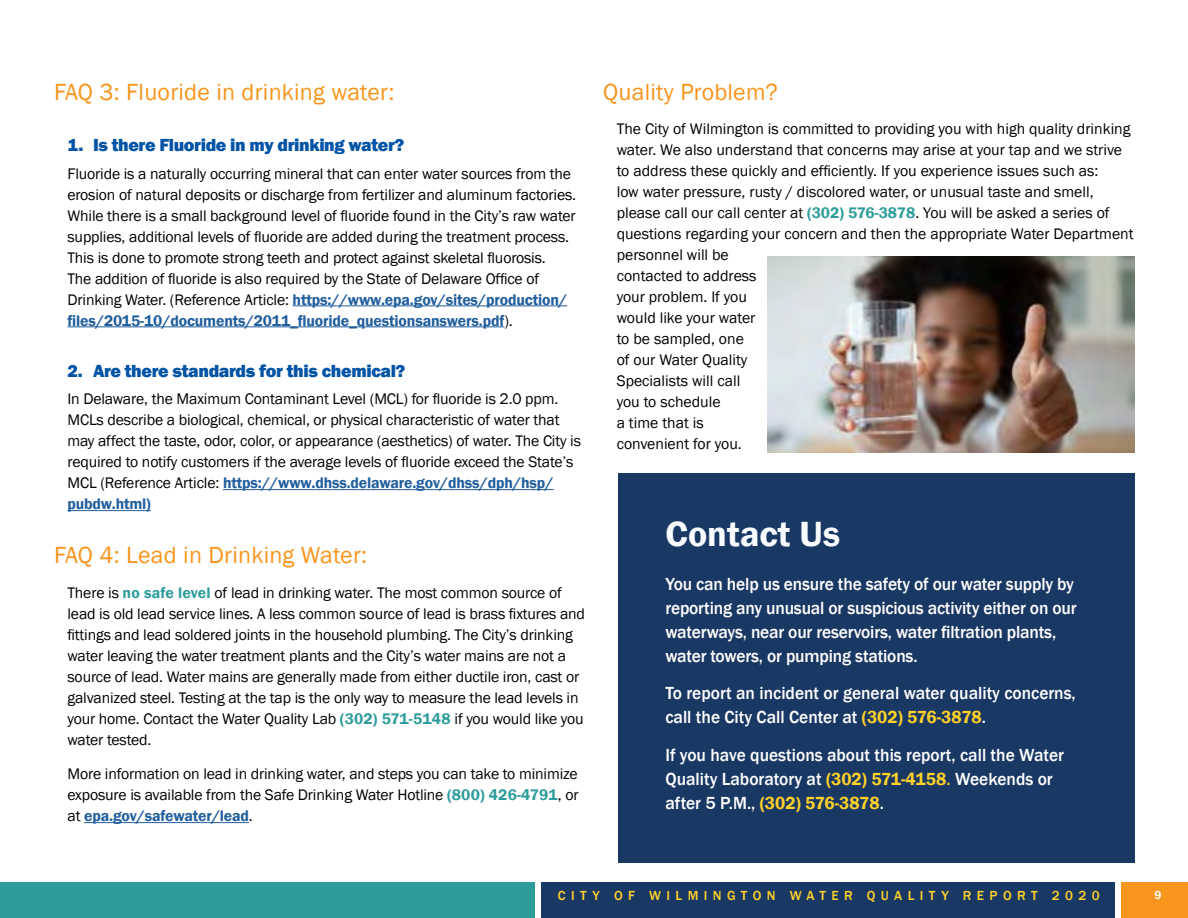
<style>
.page{position:relative;width:1188px;height:918px;background:#fff}
.page>*{position:absolute;margin:0;border:0;box-sizing:border-box;transform-origin:0 0}
.t1{font:600 36px "Franklin Gothic";color:#fafdff}
.Section_Header{font:24px "Franklin Gothic";letter-spacing:.01em;color:#f8951d}
.t2{font:500 18px/24px "Franklin Gothic";letter-spacing:-.01em;color:#fff}
.Question{font:800 18px "Franklin Gothic";letter-spacing:-.02em;color:#0053a5}
.Answer{font:15.75px/21px "Franklin Gothic";letter-spacing:-.01em;color:#000}
.t3{font:500 13.5px "Franklin Gothic";letter-spacing:.4em;color:#ffd12a}
.t4{font:600 12px "Franklin Gothic";color:#fff}
.s1{font-weight:600;color:#215e9e}
.s2{font-weight:600;color:#2d9c9b}
.s3{font-weight:600;color:#ffd12a}
.s4{color:#ffd12a}
</style>
<div class="page">
<div style="left:1121px;top:882px;width:67px;height:36px;background:#f8951d"></div>
<div style="left:0;top:882px;width:535px;height:36px;background:#2d9c9b"></div>
<div style="left:541px;top:882px;width:574px;height:36px;background:#1a3864"></div>
<hr style="left:293px;top:305px;width:274px;height:1px;background:#215e9e">
<hr style="left:68px;top:326px;width:436px;height:1px;background:#215e9e">
<hr style="left:223px;top:489px;width:331px;height:1px;background:#215e9e">
<hr style="left:68px;top:510px;width:83px;height:1px;background:#215e9e">
<hr style="left:84px;top:822px;width:165px;height:1px;background:#215e9e">
<div style="left:618px;top:473px;width:516px;height:389px;background:#1a3864"></div>
<img style="left:768px;top:257px;width:366px;height:196px">
<p class="Section_Header" style="left:54px;top:77px;width:342px">FAQ 3: Fluoride in drinking water:</p>
<p class="Question" style="left:68px;top:133px;width:338px">1. Is there Fluoride in my drinking water?</p>
<p class="Answer" style="left:68px;top:163px;width:510px">Fluoride is a naturally occurring mineral that can enter water sources from the erosion of natural deposits or discharge from fertilizer and aluminum factories.<br>While there is a small background level of fluoride found in the City’s raw water supplies, additional levels of fluoride are added during the treatment process.<br>This is done to promote strong teeth and protect against skeletal fluorosis.<br>The addition of fluoride is also required by the State of Delaware Office of Drinking Water. (Reference Article: <span class="s1">https://www.epa.gov/sites/production/ files/2015-10/documents/2011_fluoride_questionsanswers.pdf</span>).</p>
<p class="Question" style="left:68px;top:359px;width:339px">2. Are there standards for this chemical?</p>
<p class="Answer" style="left:68px;top:389px;width:515px">In Delaware, the Maximum Contaminant Level (MCL) for fluoride is 2.0 ppm.<br>MCLs describe a biological, chemical, or physical characteristic of water that may affect the taste, odor, color, or appearance (aesthetics) of water. The City is required to notify customers if the average levels of fluoride exceed the State’s MCL (Reference Article: <span class="s1">https://www.dhss.delaware.gov/dhss/dph/hsp/ pubdw.html)</span></p>
<p class="Section_Header" style="left:54px;top:541px;width:315px">FAQ 4: Lead in Drinking Water:</p>
<p class="Answer" style="left:68px;top:583px;width:519px">There is <span class="s2">no safe level</span> of lead in drinking water. The most common source of lead is old lead service lines. A less common source of lead is brass fixtures and fittings and lead soldered joints in the household plumbing. The City’s drinking water leaving the water treatment plants and the City’s water mains are not a source of lead. Water mains are generally made from either ductile iron, cast or galvanized steel. Testing at the tap is the only way to measure the lead levels in your home. Contact the Water Quality Lab <span class="s2">(302) 571-5148</span> if you would like you water tested.</p>
<p class="Answer" style="left:68px;top:764px;width:513px;text-align:justify">More information on lead in drinking water, and steps you can take to minimize exposure is available from the Safe Drinking Water Hotline <span class="s2">(800) 426-4791</span>, or at <span class="s1">epa.gov/safewater/lead</span>.</p>
<p class="Section_Header" style="left:603px;top:77px;width:176px">Quality Problem?</p>
<p class="Answer" style="left:617px;top:119px;width:518px">The City of Wilmington is committed to providing you with high quality drinking water. We also understand that concerns may arise at your tap and we strive to address these quickly and efficiently. If you experience issues such as:<br>low water pressure, rusty / discolored water, or unusual taste and smell, please call our call center at <span class="s2">(302) 576-3878</span>. You will be asked a series of questions regarding your concern and then the appropriate Water Department personnel will be<br>contacted to address<br>your problem. If you<br>would like your water<br>to be sampled, one<br>of our Water Quality<br>Specialists will call<br>you to schedule<br>a time that is<br>convenient for you.</p>
<p class="t1" style="left:665px;top:511px;width:176px">Contact Us</p>
<p class="t2" style="left:665px;top:572px;width:413px">You can help us ensure the safety of our water supply by reporting any unusual or suspicious activity either on our waterways, near our reservoirs, water filtration plants, water towers, or pumping stations.</p>
<p class="t2" style="left:665px;top:682px;width:412px">To report an incident or general water quality concerns, call the City Call Center at <span class="s3">(302) 576-3878</span>.</p>
<p class="t2" style="left:665px;top:743px;width:400px">If you have questions about this report, call the Water<br>Quality Laboratory at <span class="s3">(302) 571-4158</span><span class="s4">.</span> Weekends or after 5 P.M., <span class="s3">(302) 576-3878</span>.</p>
<p class="t3" style="left:558px;top:888px;width:543px">CITY OF WILMINGTON WATER QUALITY REPORT 2020</p>
<p class="t4" style="left:1154px;top:888px;width:9px">9</p>
</div>
